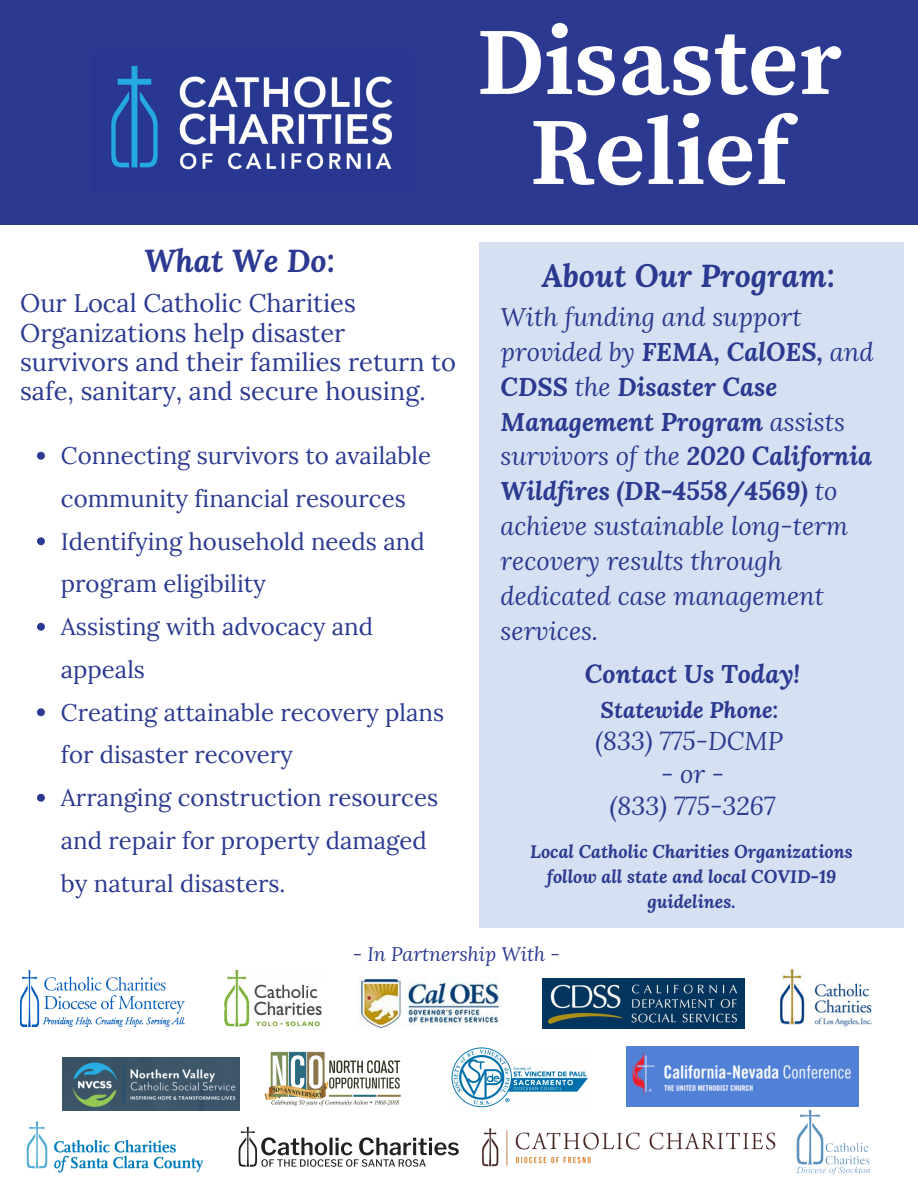
<style>
.page{position:relative;width:918px;height:1188px;background:#fff}
.page>*{position:absolute;margin:0;border:0;box-sizing:border-box;transform-origin:0 0}
.t1{font:700 96px/90px "Source Serif Pro";color:#fff;text-align:center}
.t2{font:italic 700 31.5px "Lora";color:#2b3990}
.t3{font:italic 25.5px/34.8px "Lora";color:#2b3990}
.t4{font:25.5px/29.2px "Lora";color:#2b3990}
.t5{font:italic 700 25.5px "Lora";color:#2b3990}
.t6{font:24px/42.8px "Lora";color:#2b3990}
.t7{font:italic 700 22.5px "Lora";color:#2b3990}
.t8{font:italic 19.5px "Lora";color:#2b3990}
.t9{font:italic 700 18px/24.8px "Lora";color:#2b3990;text-align:center}
.s1{font-weight:700}
</style>
<div class="page">
<div style="left:0;top:0;width:918px;height:224px;background:#2b3990"></div>
<img style="left:111px;top:66px;width:282px;height:104px">
<div style="left:480px;top:242px;width:424px;height:686px;background:#d5e1f2"></div>
<svg style="left:37px;top:452px;width:8px;height:8px"></svg>
<svg style="left:37px;top:537px;width:8px;height:8px"></svg>
<svg style="left:37px;top:623px;width:8px;height:8px"></svg>
<svg style="left:37px;top:708px;width:8px;height:8px"></svg>
<svg style="left:37px;top:794px;width:8px;height:8px"></svg>
<img style="left:780px;top:969px;width:91px;height:58px">
<img style="left:264px;top:1051px;width:137px;height:55px">
<img style="left:62px;top:1058px;width:178px;height:52px">
<svg style="left:239px;top:1127px;width:220px;height:40px"></svg>
<img style="left:26px;top:1121px;width:178px;height:52px">
<img style="left:482px;top:1128px;width:294px;height:39px">
<img style="left:20px;top:971px;width:164px;height:55px">
<img style="left:224px;top:970px;width:98px;height:57px">
<img style="left:626px;top:1047px;width:232px;height:59px">
<img style="left:451px;top:1047px;width:137px;height:61px">
<img style="left:796px;top:1111px;width:74px;height:64px">
<img style="left:542px;top:978px;width:203px;height:51px">
<img style="left:358px;top:976px;width:143px;height:53px">
<p class="t2" style="left:144px;top:239px;width:193px">What We Do:</p>
<p class="t4" style="left:20px;top:288px;width:437px">Our Local Catholic Charities Organizations help disaster survivors and their families return to safe, sanitary, and secure housing.</p>
<p class="t6" style="left:61px;top:434px;width:372px">Connecting survivors to available community financial resources</p>
<p class="t6" style="left:61px;top:520px;width:365px">Identifying household needs and program eligibility</p>
<p class="t6" style="left:61px;top:605px;width:314px">Assisting with advocacy and appeals</p>
<p class="t6" style="left:61px;top:691px;width:385px">Creating attainable recovery plans for disaster recovery</p>
<p class="t6" style="left:61px;top:776px;width:379px">Arranging construction resources and repair for property damaged by natural disasters.</p>
<p class="t1" style="left:477px;top:21px;width:367px">Disaster<br>Relief</p>
<p class="t2" style="left:542px;top:255px;width:295px">About Our Program:</p>
<p class="t3" style="left:501px;top:299px;width:374px">With funding and support provided by <span class="s1">FEMA, CalOES,</span> and<br><span class="s1">CDSS</span> the <span class="s1">Disaster Case<br>Management Program</span> assists survivors of the <span class="s1">2020 California<br>Wildfires (DR-4558/4569)</span> to achieve sustainable long-term recovery results through dedicated case management services.</p>
<p class="t5" style="left:585px;top:657px;width:217px">Contact Us Today!</p>
<p class="t7" style="left:601px;top:694px;width:179px">Statewide Phone:</p>
<p class="t3" style="left:595px;top:723px;width:189px">(833) 775-DCMP</p>
<p class="t3" style="left:661px;top:756px;width:64px">- or -</p>
<p class="t3" style="left:610px;top:788px;width:167px">(833) 775-3267</p>
<p class="t9" style="left:530px;top:839px;width:324px">Local Catholic Charities Organizations follow all state and local COVID-19 guidelines.</p>
<p class="t8" style="left:353px;top:941px;width:209px">- In Partnership With -</p>
</div>
